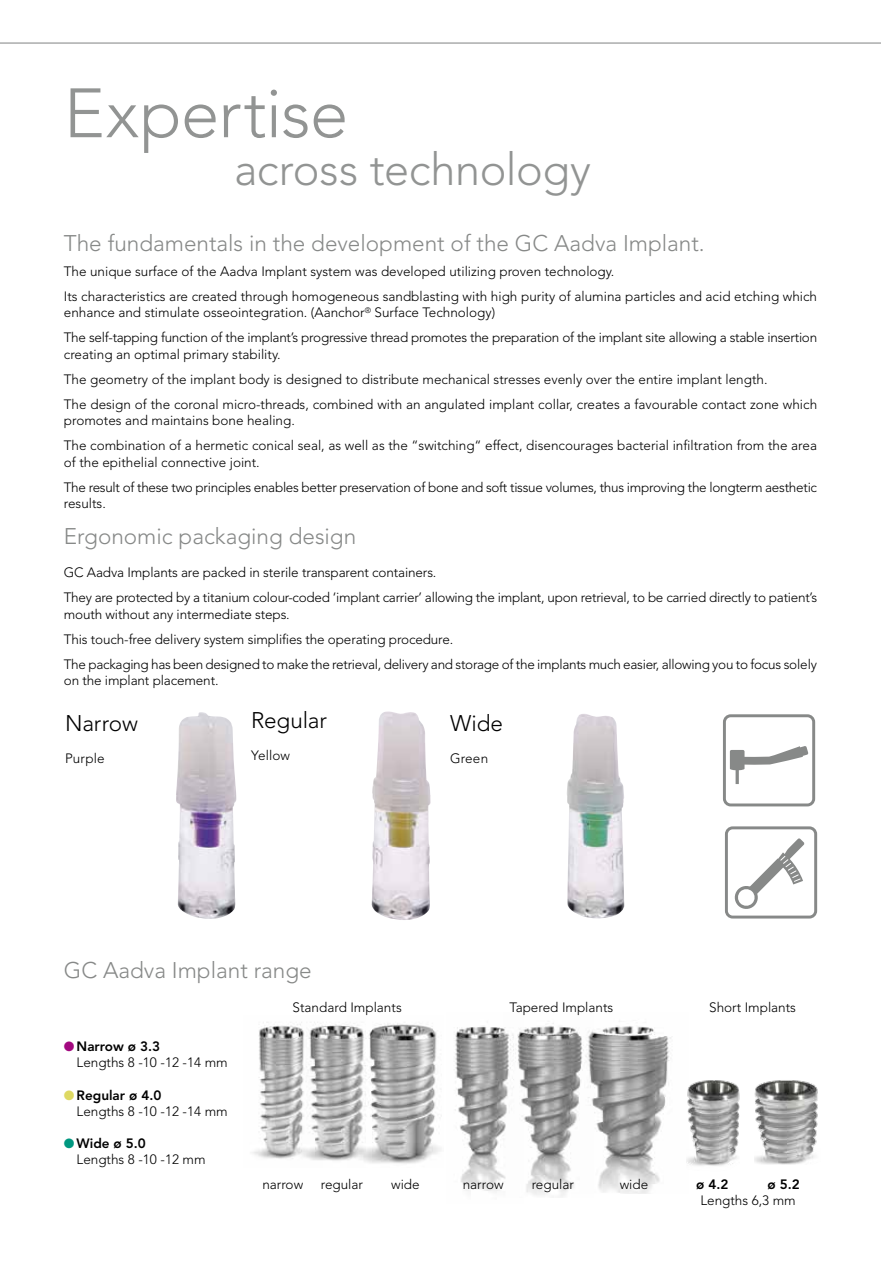
<style>
.page{position:relative;width:881px;height:1263px;background:#fff}
.page>*{position:absolute;margin:0;border:0;box-sizing:border-box;transform-origin:0 0}
.t1{font:300 69px "Avenir LT Std";letter-spacing:-.01em;color:#929493}
.t2{font:300 45px "Avenir LT Std";letter-spacing:-.01em;color:#929493}
.t3{font:300 22.5px "Avenir LT Std";color:#878988}
.t4{font:300 22.5px "Avenir LT Std";letter-spacing:-.005em;color:#000}
.t5{font:300 13.5px/25px "Avenir LT Std";color:#000}
.t6{font:300 13.5px/25px "Avenir LT Std";letter-spacing:-.02em;color:#000}
.t7{font:800 13.5px "Avenir LT Std";color:#000}
.s1{color:#a2087f}
.s2{font-weight:800}
.s3{color:#ded963}
.s4{color:#009880}
</style>
<div class="page">
<img style="left:455px;top:1026px;width:48px;height:166px">
<img style="left:503px;top:1023px;width:67px;height:174px">
<img style="left:570px;top:1026px;width:101px;height:167px">
<img style="left:176px;top:712px;width:61px;height:207px">
<img style="left:567px;top:714px;width:57px;height:205px">
<img style="left:371px;top:711px;width:59px;height:209px">
<div style="left:722px;top:714px;width:92px;height:92px;border:3px solid #878988;border-radius:6px"></div>
<svg style="left:729px;top:746px;width:79px;height:38px"></svg>
<div style="left:724px;top:826px;width:92px;height:92px;border:3px solid #878988;border-radius:6px"></div>
<svg style="left:734px;top:838px;width:70px;height:71px"></svg>
<img style="left:365px;top:1023px;width:77px;height:141px">
<img style="left:252px;top:1022px;width:39px;height:137px">
<img style="left:291px;top:1022px;width:74px;height:139px">
<img style="left:686px;top:1080px;width:53px;height:86px">
<img style="left:754px;top:1080px;width:64px;height:84px">
<hr style="left:0;top:42px;width:880px;height:2px;background:#bfc0c0">
<h1 class="t1" style="left:64px;top:73px;width:286px">Expertise</h1>
<h2 class="t2" style="left:234px;top:143px;width:358px">across technology</h2>
<h3 class="t3" style="left:64px;top:230px;width:642px">The fundamentals in the development of the GC Aadva Implant.</h3>
<p class="t5" style="left:64px;top:259px;width:754px">The unique surface of the Aadva Implant system was developed utilizing proven technology.<br>Its characteristics are created through homogeneous sandblasting with high purity of alumina particles and acid etching which</p>
<p class="t6" style="left:64px;top:300px;width:754px">enhance and stimulate osseointegration. (Aanchor<sup>®</sup> Surface Technology)<br>The self-tapping function of the implant’s progressive thread promotes the preparation of the implant site allowing a stable insertion</p>
<p class="t5" style="left:64px;top:342px;width:754px">creating an optimal primary stability.<br>The geometry of the implant body is designed to distribute mechanical stresses evenly over the entire implant length.<br>The design of the coronal micro-threads, combined with an angulated implant collar, creates a favourable contact zone which</p>
<p class="t5" style="left:64px;top:408px;width:754px">promotes and maintains bone healing.<br>The combination of a hermetic conical seal, as well as the “switching“ effect, disencourages bacterial infiltration from the area</p>
<p class="t6" style="left:64px;top:450px;width:754px">of the epithelial connective joint.<br>The result of these two principles enables better preservation of bone and soft tissue volumes, thus improving the longterm aesthetic</p>
<p class="t5" style="left:64px;top:491px;width:44px">results.</p>
<h3 class="t3" style="left:64px;top:523px;width:294px">Ergonomic packaging design</h3>
<p class="t6" style="left:64px;top:560px;width:754px">GC Aadva Implants are packed in sterile transparent containers.<br>They are protected by a titanium colour-coded ‘implant carrier’ allowing the implant, upon retrieval, to be carried directly to patient’s</p>
<p class="t6" style="left:64px;top:602px;width:754px">mouth without any intermediate steps.<br>This touch-free delivery system simplifies the operating procedure.<br>The packaging has been designed to make the retrieval, delivery and storage of the implants much easier, allowing you to focus solely</p>
<p class="t5" style="left:64px;top:668px;width:156px">on the implant placement.</p>
<h3 class="t4" style="left:65px;top:710px;width:74px">Narrow</h3>
<p class="t5" style="left:65px;top:746px;width:41px">Purple</p>
<h3 class="t4" style="left:251px;top:707px;width:77px">Regular</h3>
<p class="t5" style="left:251px;top:743px;width:40px">Yellow</p>
<h3 class="t4" style="left:450px;top:710px;width:54px">Wide</h3>
<p class="t5" style="left:450px;top:746px;width:40px">Green</p>
<h3 class="t3" style="left:64px;top:957px;width:249px">GC Aadva Implant range</h3>
<p class="t5" style="left:77px;top:1038px;width:152px;line-height:16.2px;text-indent:-13px"><span class="s1">●</span><span class="s2">Narrow ø 3.3<br></span>Lengths 8 -10 -12 -14 mm</p>
<p class="t5" style="left:77px;top:1087px;width:152px;line-height:16.2px;text-indent:-13px"><span class="s3">●</span><span class="s2">Regular ø 4.0<br></span>Lengths 8 -10 -12 -14 mm</p>
<p class="t5" style="left:77px;top:1135px;width:130px;line-height:16.2px;text-indent:-13px"><span class="s4">●</span><span class="s2">Wide ø 5.0<br></span>Lengths 8 -10 -12 mm</p>
<p class="t5" style="left:292px;top:994px;width:111px">Standard Implants</p>
<p class="t5" style="left:262px;top:1172px;width:42px">narrow</p>
<p class="t5" style="left:320px;top:1172px;width:44px">regular</p>
<p class="t5" style="left:391px;top:1172px;width:30px">wide</p>
<p class="t5" style="left:509px;top:994px;width:105px">Tapered Implants</p>
<p class="t5" style="left:462px;top:1172px;width:42px">narrow</p>
<p class="t5" style="left:531px;top:1172px;width:44px">regular</p>
<p class="t5" style="left:619px;top:1172px;width:30px">wide</p>
<p class="t5" style="left:709px;top:994px;width:88px">Short Implants</p>
<p class="t7" style="left:696px;top:1176px;width:34px">ø 4.2</p>
<p class="t5" style="left:700px;top:1188px;width:97px">Lengths 6,3 mm</p>
<p class="t7" style="left:767px;top:1176px;width:34px">ø 5.2</p>
</div>
